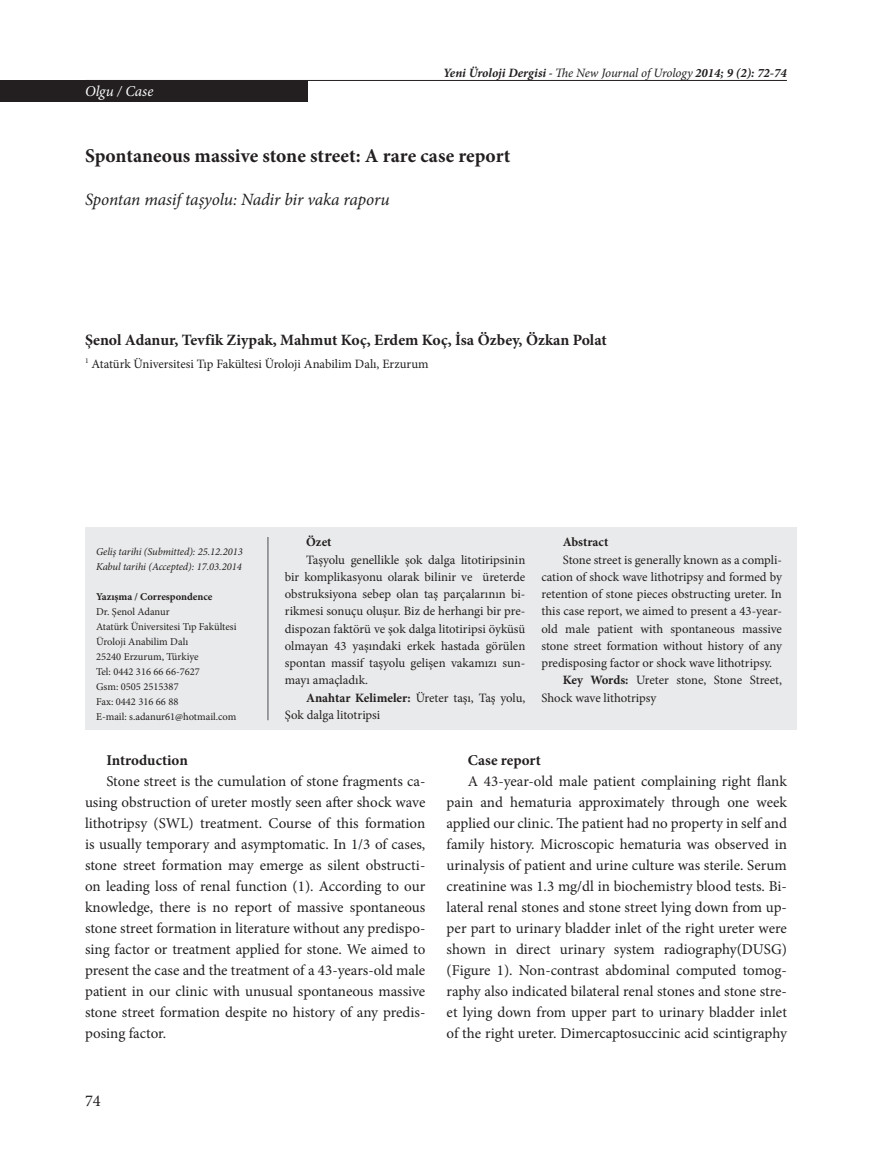
<style>
.page{position:relative;width:872px;height:1170px;background:#fff}
.page>*{position:absolute;margin:0;border:0;box-sizing:border-box;transform-origin:0 0}
.t1{font:700 19.5px "Minion Pro";color:#231f20}
.t2{font:italic 17.25px "Minion Pro";letter-spacing:-.01em;color:#231f20}
.t3{font:16.5px "Minion Pro";color:#231f20}
.t4{font:700 15.75px "Minion Pro";color:#231f20}
.t5{font:15px/21px "Minion Pro";color:#231f20;text-align:justify}
.t6{font:700 15px "Minion Pro";color:#231f20}
.t7{font:italic 15px "Minion Pro";color:#fff}
.t8{font:12.75px/17.2px "Minion Pro";letter-spacing:-.005em;color:#231f20;text-align:justify}
.t9{font:italic 700 12.75px "Minion Pro";color:#231f20}
.t10{font:700 12.75px "Minion Pro";color:#231f20}
.t11{font:10.5px/15px "Minion Pro";color:#231f20}
.t12{font:italic 10.5px/15px "Minion Pro";letter-spacing:-.005em;color:#231f20}
.t13{font:700 10.5px "Minion Pro";color:#231f20}
.s1{font-stretch:condensed}
.s2{font-weight:400}
.s3{font-weight:700}
</style>
<div class="page">
<hr style="left:85px;top:80px;width:702px;height:1px;background:#231f20">
<div style="left:0;top:80px;width:308px;height:21px;background:#231f20"></div>
<div style="left:85px;top:527px;width:712px;height:202px;background:#e9eaeb"></div>
<hr style="left:267px;top:537px;width:2px;height:183px;background:#808285">
<p class="t7" style="left:85px;top:81px;width:70px">Olgu / Case</p>
<p class="t9" style="left:443px;top:63px;width:345px">Yeni Üroloji Dergisi <span class="s1">-</span> <span class="s2">The New Journal of Urology</span> 2014; 9 (2): 72-74</p>
<h1 class="t1" style="left:85px;top:142px;width:427px">Spontaneous massive stone street: A rare case report</h1>
<p class="t2" style="left:85px;top:188px;width:306px">Spontan masif taşyolu: Nadir bir vaka raporu</p>
<p class="t4" style="left:85px;top:329px;width:523px">Şenol Adanur, Tevfik Ziypak, Mahmut Koç, Erdem Koç, İsa Özbey, Özkan Polat</p>
<p class="t8" style="left:85px;top:355px;width:345px"><sup>1</sup> Atatürk Üniversitesi Tıp Fakültesi Üroloji Anabilim Dalı, Erzurum</p>
<p class="t12" style="left:96px;top:544px;width:148px">Geliş tarihi (Submitted): 25.12.2013<br>Kabul tarihi (Accepted): 17.03.2014</p>
<p class="t13" style="left:96px;top:589px;width:118px">Yazışma / Correspondence</p>
<p class="t11" style="left:96px;top:604px;width:142px">Dr. Şenol Adanur<br>Atatürk Üniversitesi Tıp Fakültesi<br>Üroloji Anabilim Dalı<br>25240 Erzurum, Türkiye<br>Tel: 0442 316 66 66-7627<br>Gsm: 0505 2515387<br>Fax: 0442 316 66 88<br>E-mail: s.adanur61@hotmail.com</p>
<p class="t10" style="left:306px;top:533px;width:27px">Özet</p>
<p class="t8" style="left:285px;top:551px;width:242px;text-indent:21px">Taşyolu genellikle şok dalga litotiripsinin bir komplikasyonu olarak bilinir ve üreterde obstruksiyona sebep olan taş parçalarının bi&shy;rikmesi sonuçu oluşur. Biz de herhangi bir pre&shy;dispozan faktörü ve şok dalga litotiripsi öyküsü olmayan 43 yaşındaki erkek hastada görülen spontan massif taşyolu gelişen vakamızı sun&shy;mayı amaçladık.</p>
<p class="t8" style="left:285px;top:689px;width:242px;text-indent:21px"><span class="s3">Anahtar Kelimeler:</span> Üreter taşı, Taş yolu,<br>Şok dalga litotripsi</p>
<p class="t10" style="left:563px;top:533px;width:47px">Abstract</p>
<p class="t8" style="left:563px;top:551px;width:221px">Stone street is generally known as a compli-</p>
<p class="t8" style="left:541px;top:568px;width:242px">cation of shock wave lithotripsy and formed by</p>
<p class="t8" style="left:541px;top:585px;width:242px">retention of stone pieces obstructing ureter. In</p>
<p class="t8" style="left:541px;top:602px;width:242px">this case report, we aimed to present a 43-year-</p>
<p class="t8" style="left:541px;top:620px;width:242px">old male patient with spontaneous massive</p>
<p class="t8" style="left:541px;top:637px;width:242px">stone street formation without history of any</p>
<p class="t8" style="left:541px;top:654px;width:232px">predisposing factor or shock wave lithotripsy.</p>
<p class="t8" style="left:563px;top:671px;width:221px"><span class="s3">Key Words:</span> Ureter stone, Stone Street,</p>
<p class="t8" style="left:541px;top:689px;width:116px">Shock wave lithotripsy</p>
<p class="t6" style="left:106px;top:749px;width:83px">Introduction</p>
<p class="t5" style="left:85px;top:770px;width:342px;text-indent:21px">Stone street is the cumulation of stone fragments ca&shy;using obstruction of ureter mostly seen after shock wave lithotripsy (SWL) treatment. Course of this formation is usually temporary and asymptomatic. In 1/3 of cases, stone street formation may emerge as silent obstructi&shy;on leading loss of renal function (1). According to our knowledge, there is no report of massive spontaneous stone street formation in literature without any predispo&shy;sing factor or treatment applied for stone. We aimed to present the case and the treatment of a 43-years-old male patient in our clinic with unusual spontaneous massive stone street formation despite no history of any predis&shy;posing factor.</p>
<p class="t3" style="left:85px;top:1089px;width:17px">74</p>
<p class="t6" style="left:468px;top:749px;width:74px">Case report</p>
<p class="t5" style="left:446px;top:770px;width:342px;text-indent:21px">A 43-year-old male patient complaining right flank pain and hematuria approximately through one week applied our clinic. The patient had no property in self and family history. Microscopic hematuria was observed in urinalysis of patient and urine culture was sterile. Serum creatinine was 1.3 mg/dl in biochemistry blood tests. Bi&shy;lateral renal stones and stone street lying down from up&shy;per part to urinary bladder inlet of the right ureter were shown in direct urinary system radiography(DUSG) (Figure 1). Non-contrast abdominal computed tomog&shy;raphy also indicated bilateral renal stones and stone stre&shy;et lying down from upper part to urinary bladder inlet of the right ureter. Dimercaptosuccinic acid scintigraphy</p>
</div>
